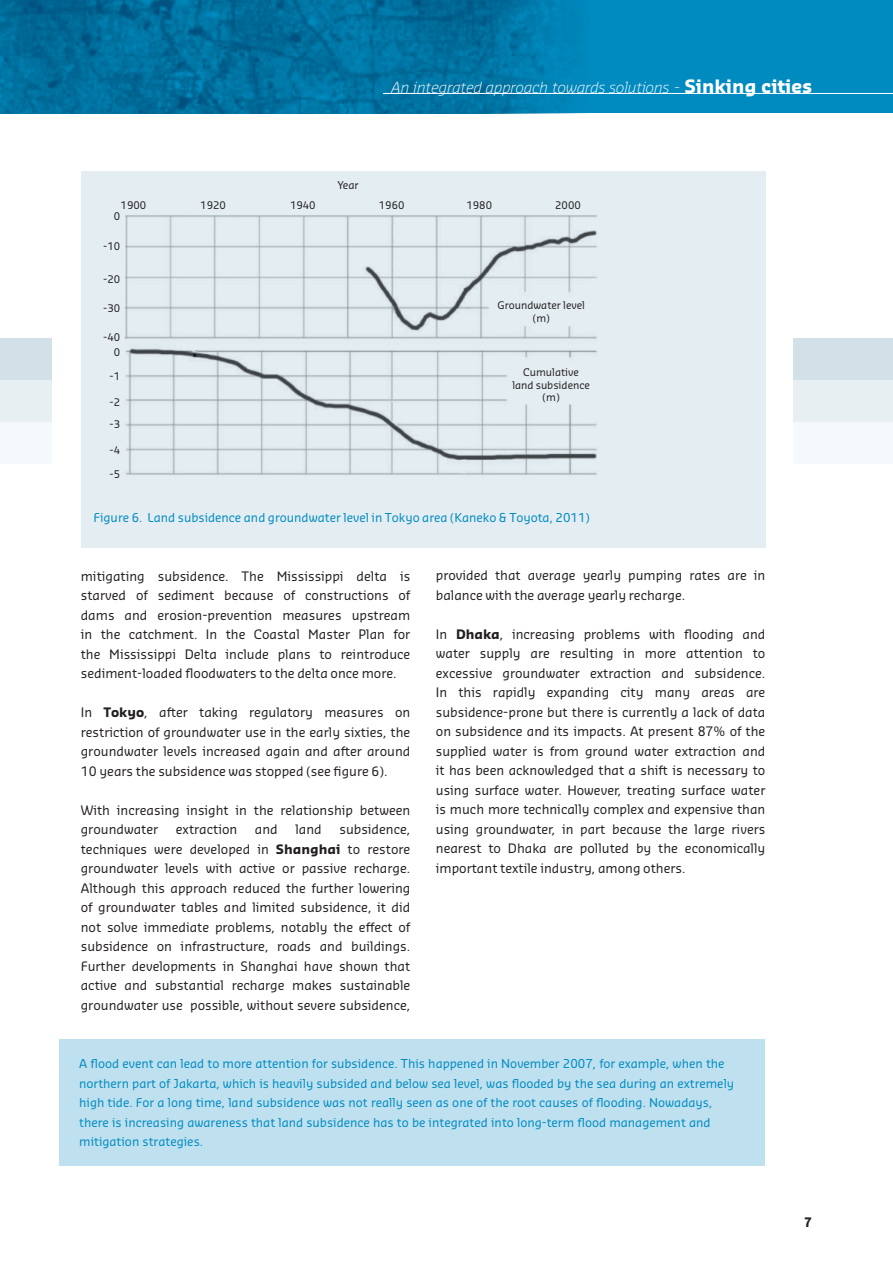
<style>
.page{position:relative;width:893px;height:1263px;background:#fff}
.page>*{position:absolute;margin:0;border:0;box-sizing:border-box;transform-origin:0 0}
.t1{font:italic 300 15px "Sansa Pro";color:#fff}
.t2{font:12.75px/19.5px "Sansa Pro";color:#231f20;text-align:justify}
.t3{font:700 12.75px "Sansa Pro";color:#231f20}
.t4{font:12px/19.5px "Sansa Pro";color:#008bc0}
.t5{font:10.5px "Sansa Pro";color:#231f20}
.t6{font:10.2px/12.3px "Sansa Pro";color:#231f20;text-align:center}
.s1{font-style:normal}
.s2{font-weight:700;font-style:normal;font-size:18px}
.s3{font-weight:700}
</style>
<div class="page">
<div style="left:0;top:0;width:893px;height:112px;background:#008bc0"></div>
<img style="left:0;top:0;width:590px;height:113px">
<hr style="left:383px;top:93px;width:510px;height:1px;background:#fff">
<div style="left:81px;top:171px;width:684px;height:376px;background:#e4edf2"></div>
<div style="left:59px;top:1040px;width:706px;height:126px;background:#bee0ef"></div>
<img style="left:124px;top:215px;width:474px;height:260px">
<div style="left:0;top:338px;width:51px;height:42px;background:#d2e0e8"></div>
<div style="left:793px;top:338px;width:100px;height:42px;background:#d2e0e8"></div>
<div style="left:0;top:380px;width:51px;height:42px;background:#e7eff3"></div>
<div style="left:793px;top:380px;width:100px;height:42px;background:#e7eff3"></div>
<div style="left:0;top:422px;width:51px;height:42px;background:#f6f9fb"></div>
<div style="left:793px;top:422px;width:100px;height:42px;background:#f6f9fb"></div>
<p class="t6" style="left:121px;top:200px;width:27px">1900</p>
<p class="t6" style="left:114px;top:211px;width:8px">0</p>
<p class="t6" style="left:103px;top:241px;width:18px">-10</p>
<p class="t6" style="left:103px;top:274px;width:18px">-20</p>
<p class="t6" style="left:103px;top:303px;width:18px">-30</p>
<p class="t6" style="left:103px;top:332px;width:18px">-40</p>
<p class="t6" style="left:110px;top:371px;width:12px">-1</p>
<p class="t6" style="left:110px;top:392px;width:12px;line-height:22.4px;text-align:left">-2 -3</p>
<p class="t6" style="left:110px;top:445px;width:12px">-4</p>
<p class="t6" style="left:110px;top:469px;width:12px">-5</p>
<p class="t6" style="left:114px;top:347px;width:8px">0</p>
<p class="t6" style="left:200px;top:200px;width:27px">1920</p>
<p class="t1" style="left:392px;top:82px;width:422px">An integrated approach towards solutions <span class="s1">-</span> <span class="s2">Sinking cities</span></p>
<p class="t5" style="left:338px;top:181px;width:23px">Year</p>
<p class="t6" style="left:290px;top:200px;width:27px">1940</p>
<p class="t6" style="left:379px;top:200px;width:27px">1960</p>
<p class="t6" style="left:466px;top:200px;width:27px">1980</p>
<p class="t6" style="left:555px;top:200px;width:27px">2000</p>
<p class="t6" style="left:498px;top:300px;width:89px">Groundwater level (m)</p>
<p class="t6" style="left:512px;top:367px;width:79px">Cumulative land subsidence (m)</p>
<p class="t4" style="left:94px;top:509px;width:498px">Figure 6. Land subsidence and groundwater level in Tokyo area (Kaneko &amp; Toyota, 2011)</p>
<p class="t2" style="left:81px;top:567px;width:331px">mitigating subsidence. The Mississippi delta is starved of sediment because of constructions of dams and erosion-prevention measures upstream in the catchment. In the Coastal Master Plan for the Mississippi Delta include plans to reintroduce sediment-loaded floodwaters to the delta once more.</p>
<p class="t2" style="left:81px;top:704px;width:331px">In <span class="s3">Tokyo</span>, after taking regulatory measures on restriction of groundwater use in the early sixties, the groundwater levels increased again and after around 10 years the subsidence was stopped (see figure 6).</p>
<p class="t2" style="left:81px;top:801px;width:331px">With increasing insight in the relationship between groundwater</p>
<p class="t2" style="left:81px;top:821px;width:331px;text-indent:259px">subsidence, techniques were developed in <span class="s3">Shanghai</span> to restore groundwater levels with active or passive recharge.<br>Although this approach reduced the further lowering of groundwater tables and limited subsidence, it did not solve immediate problems, notably the effect of subsidence on infrastructure, roads and buildings.<br>Further developments in Shanghai have shown that active and substantial recharge makes sustainable groundwater use possible, without severe subsidence,</p>
<p class="t2" style="left:176px;top:821px;width:63px">extraction</p>
<p class="t2" style="left:255px;top:821px;width:24px">and</p>
<p class="t2" style="left:295px;top:821px;width:28px">land</p>
<p class="t2" style="left:436px;top:567px;width:331px">provided that average yearly pumping rates are in balance with the average yearly recharge.</p>
<p class="t2" style="left:436px;top:626px;width:331px">In <span class="s3">Dhaka</span>, increasing problems with flooding and water supply are resulting in more attention to excessive groundwater extraction and subsidence.<br>In this rapidly expanding city many areas are subsidence-prone but there is currently a lack of data on subsidence and its impacts. At present 87% of the supplied water is from ground water extraction and it has been acknowledged that a shift is necessary to using surface water. However, treating surface water is much more technically complex and expensive than using groundwater, in part because the large rivers nearest to Dhaka are polluted by the economically important textile industry, among others.</p>
<p class="t4" style="left:79px;top:1055px;width:657px">A flood event can lead to more attention for subsidence. This happened in November 2007, for example, when the northern part of Jakarta, which is heavily subsided and below sea level, was flooded by the sea during an extremely high tide. For a long time, land subsidence was not really seen as one of the root causes of flooding. Nowadays, there is increasing awareness that land subsidence has to be integrated into long-term flood management and mitigation strategies.</p>
<p class="t3" style="left:804px;top:1217px;width:9px">7</p>
</div>
